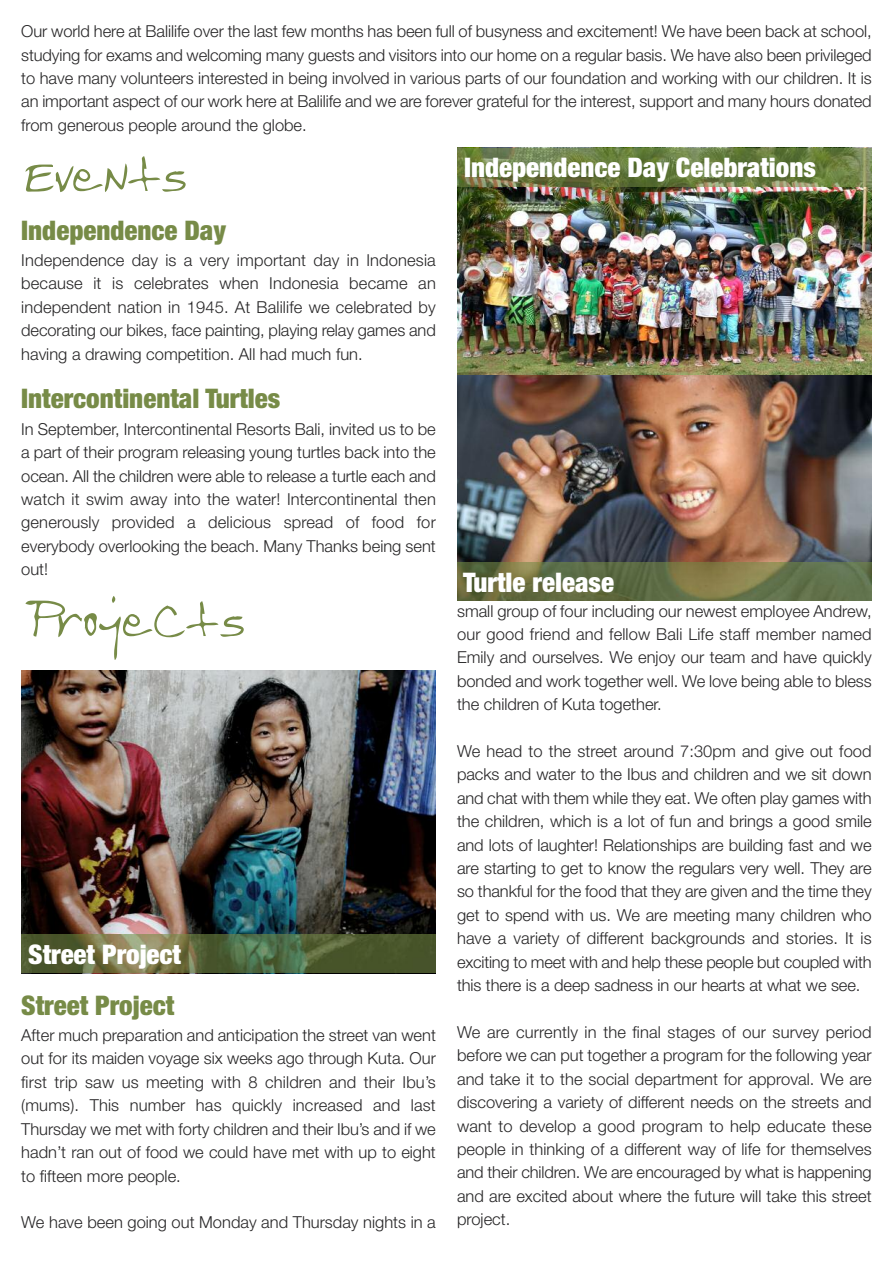
<style>
.page{position:relative;width:893px;height:1263px;background:#fff}
.page>*{position:absolute;margin:0;border:0;box-sizing:border-box;transform-origin:0 0}
.t1{font:54px "Phillip";color:#778b47}
.t2{font:900 condensed 27px "Helvetica Neue";color:#fff}
.t3{font:900 condensed 27px "Helvetica Neue";color:#778b47}
.t4{font:300 16.5px/23.4px "Helvetica Neue";color:#272627;text-align:justify}
</style>
<div class="page">
<img style="left:457px;top:147px;width:415px;height:228px">
<img style="left:457px;top:148px;width:415px;height:39px">
<img style="left:457px;top:375px;width:415px;height:187px">
<img style="left:457px;top:562px;width:415px;height:39px">
<img style="left:21px;top:671px;width:415px;height:302px">
<img style="left:21px;top:934px;width:415px;height:38px">
<p class="t4" style="left:21px;top:19px;width:852px">Our world here at Balilife over the last few months has been full of busyness and excitement! We have been back at school, studying for exams and welcoming many guests and visitors into our home on a regular basis. We have also been privileged to have many volunteers interested in being involved in various parts of our foundation and working with our children. It is an important aspect of our work here at Balilife and we are forever grateful for the interest, support and many hours donated from generous people around the globe.</p>
<h1 class="t1" style="left:21px;top:137px;width:166px">Events</h1>
<h2 class="t3" style="left:21px;top:208px;width:206px">Independence Day</h2>
<p class="t4" style="left:21px;top:247px;width:416px">Independence day is a very important day in Indonesia because it is celebrates when Indonesia became an independent nation in 1945. At Balilife we celebrated by decorating our bikes, face painting, playing relay games and having a drawing competition. All had much fun.</p>
<h2 class="t3" style="left:21px;top:376px;width:261px">Intercontinental Turtles</h2>
<p class="t4" style="left:21px;top:416px;width:416px">In September, Intercontinental Resorts Bali, invited us to be a part of their program releasing young turtles back into the ocean. All the children were able to release a turtle each and watch it swim away into the water! Intercontinental then generously provided a delicious spread of food for everybody overlooking the beach. Many Thanks being sent out!</p>
<h1 class="t1" style="left:21px;top:582px;width:224px">Projects</h1>
<h2 class="t2" style="left:28px;top:932px;width:154px">Street Project</h2>
<h2 class="t3" style="left:21px;top:983px;width:154px">Street Project</h2>
<p class="t4" style="left:21px;top:1022px;width:416px">After much preparation and anticipation the street van went out for its maiden voyage six weeks ago through Kuta. Our first trip saw us meeting with 8 children and their Ibu’s (mums). This number has quickly increased and last Thursday we met with forty children and their Ibu’s and if we hadn’t ran out of food we could have met with up to eight to fifteen more people.</p>
<p class="t4" style="left:21px;top:1210px;width:416px">We have been going out Monday and Thursday nights in a</p>
<h2 class="t2" style="left:464px;top:146px;width:353px">Independence Day Celebrations</h2>
<h2 class="t2" style="left:463px;top:560px;width:152px">Turtle release</h2>
<p class="t4" style="left:457px;top:598px;width:416px">small group of four including our newest employee Andrew, our good friend and fellow Bali Life staff member named Emily and ourselves. We enjoy our team and have quickly bonded and work together well. We love being able to bless the children of Kuta together.</p>
<p class="t4" style="left:457px;top:738px;width:416px">We head to the street around 7:30pm and give out food packs and water to the Ibus and children and we sit down and chat with them while they eat. We often play games with the children, which is a lot of fun and brings a good smile and lots of laughter! Relationships are building fast and we are starting to get to know the regulars very well. They are so thankful for the food that they are given and the time they get to spend with us. We are meeting many children who have a variety of different backgrounds and stories. It is exciting to meet with and help these people but coupled with this there is a deep sadness in our hearts at what we see.</p>
<p class="t4" style="left:457px;top:1019px;width:416px">We are currently in the final stages of our survey period before we can put together a program for the following year and take it to the social department for approval. We are discovering a variety of different needs on the streets and want to develop a good program to help educate these people in thinking of a different way of life for themselves and their children. We are encouraged by what is happening and are excited about where the future will take this street project.</p>
</div>
